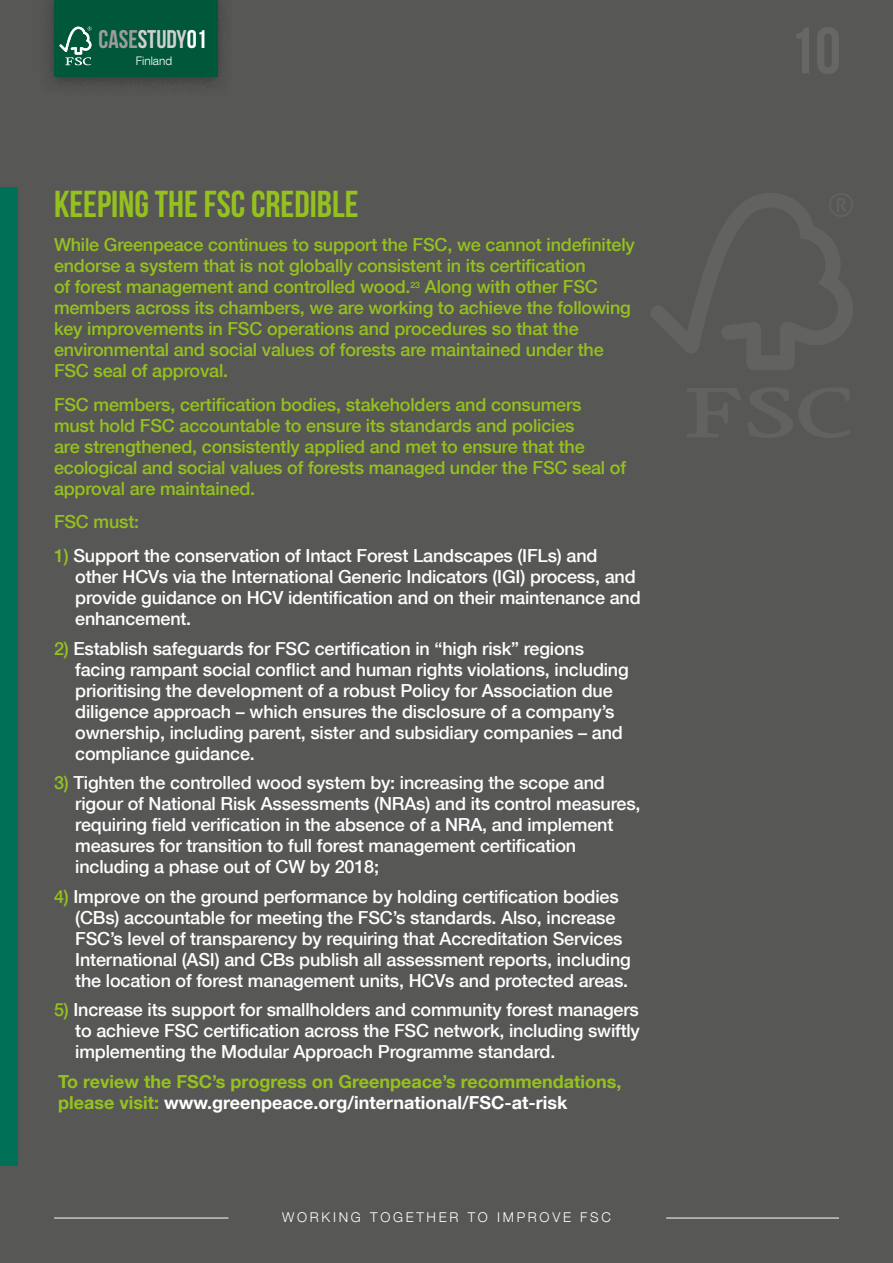
<style>
.page{position:relative;width:893px;height:1263px;background:#575756}
.page>*{position:absolute;margin:0;border:0;box-sizing:border-box;transform-origin:0 0}
.t1{font:37.5px "Bebas Neue";color:#95c11f}
.t2{font:25.5px "Bebas Neue";color:#d0d0d0}
.t3{font:500 18px/21px "Helvetica Neue LT Com";letter-spacing:-.01em;color:#fff}
.t4{font:500 18px/21px "Helvetica Neue LT Com";letter-spacing:-.01em;color:#95c11f}
.t5{font:700 18px/21px "Helvetica Neue LT Com";color:#95c11f}
.t6{font:300 13.5px "Helvetica Neue LT Com";letter-spacing:.2em;color:#fff}
.t7{font:300 11.85px "Helvetica Neue LT Com";color:#fff}
.s1{color:#9d9d9c}
.s2{color:#fff}
.s3{color:#95c11f}
</style>
<div class="page">
<svg style="left:748px;top:388px;width:102px;height:50px"></svg>
<svg style="left:687px;top:388px;width:54px;height:49px"></svg>
<svg style="left:651px;top:193px;width:202px;height:177px"></svg>
<div style="left:0;top:187px;width:17px;height:978px;background:#007057"></div>
<div style="left:39px;top:0;width:193px;height:95px;background:#000;opacity:.34"></div>
<div style="left:54px;top:0;width:164px;height:76px;background:#00573a"></div>
<svg style="left:60px;top:27px;width:31px;height:38px"></svg>
<hr style="left:54px;top:1218px;width:174px;height:1px;background:#fff">
<hr style="left:666px;top:1218px;width:173px;height:1px;background:#fff">
<h2 class="t2" style="left:99px;top:25px;width:110px"><span class="s1">CASE</span>STUDY<span class="s2">01</span></h2>
<p class="t7" style="left:136px;top:54px;width:38px">FINLAND</p>
<h1 class="t1" style="left:54px;top:184px;width:306px">KEEPING THE FSC CREDIBLE</h1>
<p class="t4" style="left:54px;top:234px;width:582px">While Greenpeace continues to support the FSC, we cannot indefinitely endorse a system that is not globally consistent in its certification<br>of forest management and controlled wood.<sup>23</sup> Along with other FSC members across its chambers, we are working to achieve the following key improvements in FSC operations and procedures so that the environmental and social values of forests are maintained under the FSC seal of approval.</p>
<p class="t4" style="left:54px;top:394px;width:574px">FSC members, certification bodies, stakeholders and consumers must hold FSC accountable to ensure its standards and policies<br>are strengthened, consistently applied and met to ensure that the ecological and social values of forests managed under the FSC seal of approval are maintained.</p>
<p class="t4" style="left:54px;top:511px;width:87px">FSC must:</p>
<p class="t3" style="left:75px;top:545px;width:567px;text-indent:-21px"><span class="s3">1)</span> Support the conservation of Intact Forest Landscapes (IFLs) and other HCVs via the International Generic Indicators (IGI) process, and provide guidance on HCV identification and on their maintenance and enhancement.</p>
<p class="t3" style="left:75px;top:638px;width:555px;text-indent:-21px"><span class="s3">2)</span> Establish safeguards for FSC certification in “high risk” regions facing rampant social conflict and human rights violations, including prioritising the development of a robust Policy for Association due diligence approach – which ensures the disclosure of a company’s ownership, including parent, sister and subsidiary companies – and compliance guidance.</p>
<p class="t3" style="left:75px;top:772px;width:567px;text-indent:-21px"><span class="s3">3)</span> Tighten the controlled wood system by: increasing the scope and rigour of National Risk Assessments (NRAs) and its control measures, requiring field verification in the absence of a NRA, and implement measures for transition to full forest management certification including a phase out of CW by 2018;</p>
<p class="t3" style="left:75px;top:886px;width:557px;text-indent:-21px"><span class="s3">4)</span> Improve on the ground performance by holding certification bodies (CBs) accountable for meeting the FSC’s standards. Also, increase FSC’s level of transparency by requiring that Accreditation Services International (ASI) and CBs publish all assessment reports, including the location of forest management units, HCVs and protected areas.</p>
<p class="t3" style="left:75px;top:999px;width:566px;text-align:justify;text-indent:-21px"><span class="s3">5)</span> Increase its support for smallholders and community forest managers to achieve FSC certification across the FSC network, including swiftly implementing the Modular Approach Programme standard.</p>
<p class="t5" style="left:58px;top:1070px;width:565px">To review the FSC’s progress on Greenpeace’s recommendations, please visit: <span class="s2">www.greenpeace.org/international/FSC-at-risk</span></p>
<p class="t6" style="left:282px;top:1209px;width:330px">WORKING TOGETHER TO IMPROVE FSC</p>
</div>
